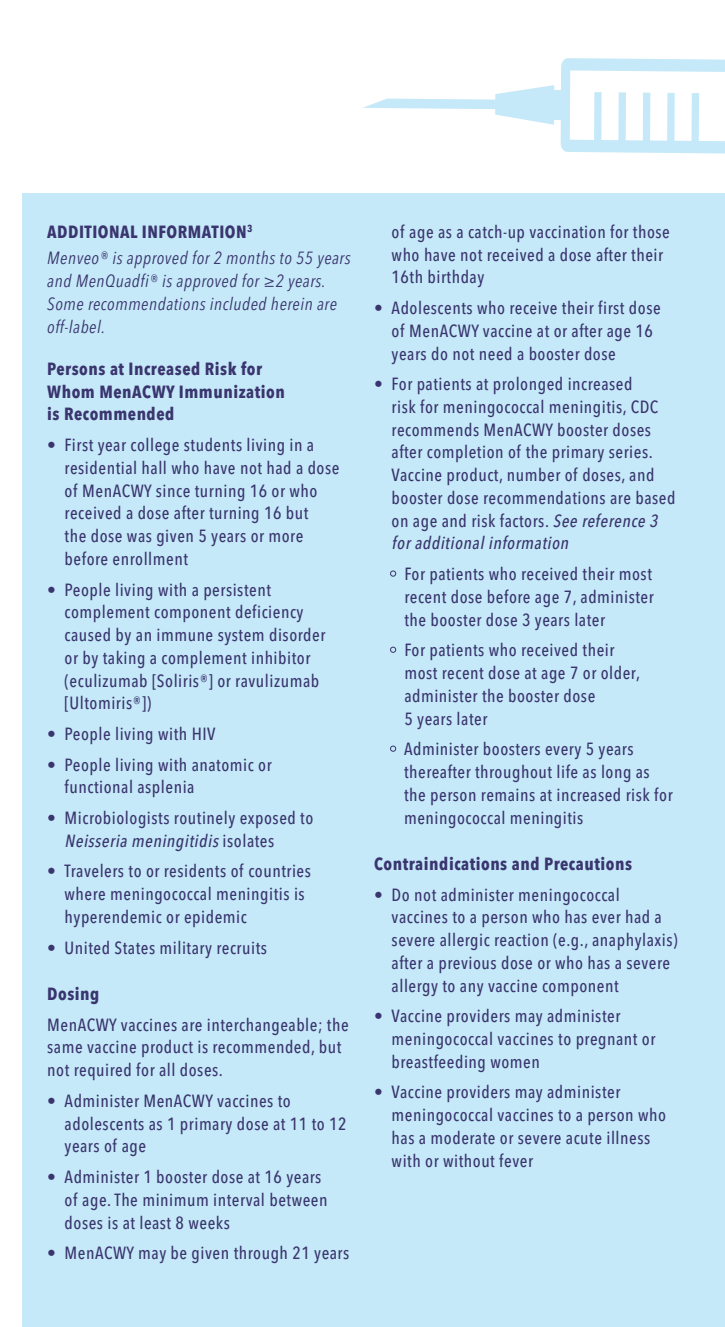
<style>
.page{position:relative;width:725px;height:1327px;background:#fff}
.page>*{position:absolute;margin:0;border:0;box-sizing:border-box;transform-origin:0 0}
.t1{font:500 condensed 17.5px/22.8px "Avenir Next LT Pro";letter-spacing:.03em;color:#3a356e}
.t2{font:700 condensed 17.5px/22.8px "Avenir Next LT Pro";letter-spacing:.03em;color:#3a356e}
.t3{font:italic condensed 17.5px/22.8px "Avenir Next LT Pro";letter-spacing:.03em;color:#3a356e}
.s1{font-weight:700}
.s2{font-style:italic}
</style>
<div class="page">
<div style="left:23px;top:193px;width:701px;height:1133px;background:#c5e9f9"></div>
<svg style="left:390px;top:570px;width:6px;height:6px"></svg>
<svg style="left:390px;top:646px;width:6px;height:6px"></svg>
<svg style="left:390px;top:745px;width:6px;height:6px"></svg>
<svg style="left:363px;top:58px;width:361px;height:96px"></svg>
<p class="t2" style="left:47px;top:220px;width:207px">ADDITIONAL INFORMATION<sup>3</sup></p>
<p class="t3" style="left:47px;top:247px;width:305px">Menveo® is approved for 2 months to 55 years and MenQuadfi® is approved for ≥2 years.<br>Some recommendations included herein are off-label.</p>
<p class="t2" style="left:47px;top:357px;width:239px">Persons at Increased Risk for<br>Whom MenACWY Immunization is Recommended</p>
<p class="t1" style="left:65px;top:433px;width:276px;text-indent:-17px"><span class="s1">•</span> First year college students living in a residential hall who have not had a dose of MenACWY since turning 16 or who received a dose after turning 16 but<br>the dose was given 5 years or more before enrollment</p>
<p class="t1" style="left:65px;top:578px;width:262px;text-indent:-17px"><span class="s1">•</span> People living with a persistent complement component deficiency caused by an immune system disorder or by taking a complement inhibitor (eculizumab [Soliris®] or ravulizumab [Ultomiris®])</p>
<p class="t1" style="left:47px;top:722px;width:170px"><span class="s1">•</span> People living with HIV</p>
<p class="t1" style="left:65px;top:753px;width:208px;text-indent:-17px"><span class="s1">•</span> People living with anatomic or functional asplenia</p>
<p class="t1" style="left:65px;top:806px;width:250px;text-indent:-17px"><span class="s1">•</span> Microbiologists routinely exposed to<br><span class="s2">Neisseria meningitidis</span> i s o l a t e s</p>
<p class="t1" style="left:65px;top:859px;width:248px;text-indent:-17px"><span class="s1">•</span> Travelers to or residents of countries where meningococcal meningitis is hyperendemic or epidemic</p>
<p class="t1" style="left:47px;top:936px;width:221px"><span class="s1">•</span> United States military recruits</p>
<p class="t2" style="left:47px;top:982px;width:54px">Dosing</p>
<p class="t1" style="left:47px;top:1013px;width:303px">MenACWY vaccines are interchangeable; the same vaccine product is recommended, but not required for all doses.</p>
<p class="t1" style="left:65px;top:1089px;width:283px;text-indent:-17px"><span class="s1">•</span> Administer MenACWY vaccines to adolescents as 1 primary dose at 11 to 12 years of age</p>
<p class="t1" style="left:65px;top:1165px;width:264px;text-indent:-17px"><span class="s1">•</span> Administer 1 booster dose at 16 years of age. The minimum interval between doses is at least 8 weeks</p>
<p class="t1" style="left:47px;top:1241px;width:303px"><span class="s1">•</span> MenACWY may be given through 21 years</p>
<p class="t1" style="left:391px;top:220px;width:280px">of age as a catch-up vaccination for those who have not received a dose after their<br>16th birthday</p>
<p class="t1" style="left:391px;top:296px;width:270px;text-indent:-17px"><span class="s1">•</span> Adolescents who receive their first dose of MenACWY vaccine at or after age 16 years do not need a booster dose</p>
<p class="t1" style="left:391px;top:372px;width:285px;text-indent:-17px"><span class="s1">•</span> For patients at prolonged increased<br>risk for meningococcal meningitis, CDC recommends MenACWY booster doses after completion of the primary series.<br>Vaccine product, number of doses, and booster dose recommendations are based on age and risk factors. <span class="s2">See reference 3 foradditionalinformation</span></p>
<p class="t1" style="left:404px;top:562px;width:251px;text-align:justify">For patients who received their most recent dose before age 7, administer the booster dose 3 years later</p>
<p class="t1" style="left:404px;top:638px;width:237px">For patients who received their most recent dose at age 7 or older, administer the booster dose<br>5 years later</p>
<p class="t1" style="left:404px;top:737px;width:270px">Administer boosters every 5 years thereafter throughout life as long as the person remains at increased risk for meningococcal meningitis</p>
<p class="t2" style="left:374px;top:852px;width:259px">Contraindications and Precautions</p>
<p class="t1" style="left:391px;top:883px;width:287px;text-indent:-17px"><span class="s1">•</span> Do not administer meningococcal vaccines to a person who has ever had a severe allergic reaction (e.g., anaphylaxis) after a previous dose or who has a severe allergy to any vaccine component</p>
<p class="t1" style="left:391px;top:1004px;width:265px;text-indent:-17px"><span class="s1">•</span> Vaccine providers may administer meningococcal vaccines to pregnant or breastfeeding women</p>
<p class="t1" style="left:391px;top:1080px;width:276px;text-indent:-17px"><span class="s1">•</span> Vaccine providers may administer meningococcal vaccines to a person who has a moderate or severe acute illness with or without fever</p>
</div>
